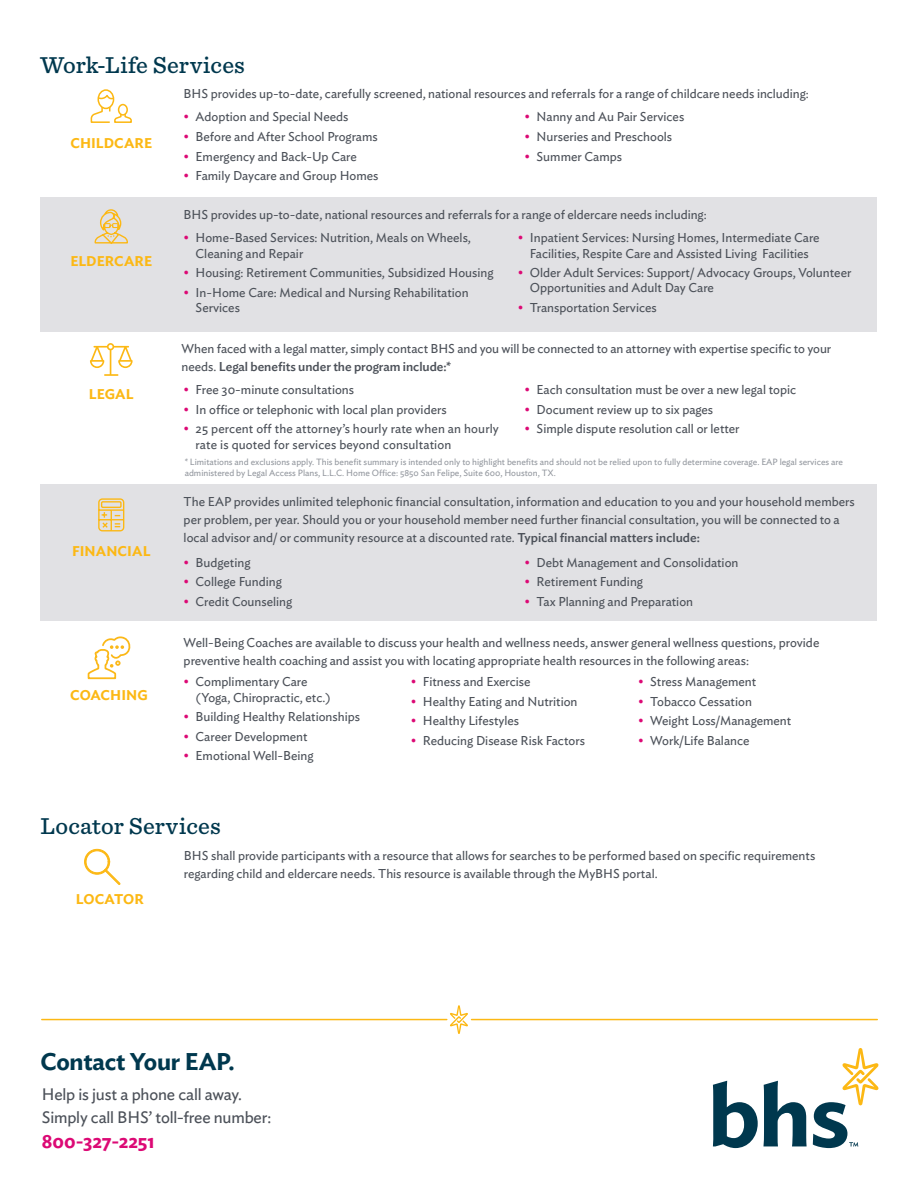
<style>
.page{position:relative;width:918px;height:1188px;background:#fff}
.page>*{position:absolute;margin:0;border:0;box-sizing:border-box;transform-origin:0 0}
.t1{font:500 24px "Sentinel";letter-spacing:.01em;color:#00384e}
.t2{font:600 24px "Ideal Sans";letter-spacing:-.01em;color:#00384e}
.t3{font:600 19.5px "Ideal Sans";color:#dc0975}
.t4{font:16.5px "Ideal Sans";letter-spacing:-.01em;color:#4c5159}
.t5{font:600 14.1px "Ideal Sans";letter-spacing:.005em;color:#fcb814}
.t6{font:12.75px/15.3px "Ideal Sans";color:#4c5159}
.Please_note__bottom{font:9px/10.8px "Ideal Sans";color:#9599a0}
.s1{color:#dc0975}
.s2{font-weight:500}
</style>
<div class="page">
<div style="left:40px;top:197px;width:838px;height:134px;background:#e1e1e4"></div>
<div style="left:40px;top:484px;width:838px;height:136px;background:#e1e1e4"></div>
<svg style="left:90px;top:343px;width:43px;height:33px"></svg>
<svg style="left:98px;top:498px;width:26px;height:33px"></svg>
<div style="left:97px;top:89px;width:17px;height:20px;border:2px solid #fcb814;border-radius:50%"></div>
<svg style="left:90px;top:92px;width:42px;height:31px"></svg>
<svg style="left:95px;top:209px;width:33px;height:35px"></svg>
<svg style="left:84px;top:849px;width:37px;height:36px"></svg>
<hr style="left:42px;top:1019px;width:405px;height:1px;background:#fcb814">
<hr style="left:472px;top:1019px;width:405px;height:1px;background:#fcb814">
<svg style="left:713px;top:1081px;width:94px;height:67px"></svg>
<svg style="left:813px;top:1048px;width:65px;height:100px"></svg>
<svg style="left:450px;top:1005px;width:18px;height:29px"></svg>
<svg style="left:88px;top:636px;width:42px;height:43px"></svg>
<p class="t1" style="left:40px;top:47px;width:206px">Work-Life Services</p>
<p class="t5" style="left:70px;top:132px;width:83px">CHILDCARE</p>
<p class="t5" style="left:70px;top:250px;width:83px">ELDERCARE</p>
<p class="t5" style="left:89px;top:383px;width:46px">LEGAL</p>
<p class="t5" style="left:72px;top:540px;width:80px">FINANCIAL</p>
<p class="t5" style="left:70px;top:684px;width:79px">COACHING</p>
<p class="t6" style="left:184px;top:85px;width:627px">BHS provides up-to-date, carefully screened, national resources and referrals for a range of childcare needs including:</p>
<p class="t6" style="left:184px;top:108px;width:166px"><span class="s1">•</span> Adoption and Special Needs</p>
<p class="t6" style="left:184px;top:128px;width:196px"><span class="s1">•</span> Before and After School Programs</p>
<p class="t6" style="left:184px;top:148px;width:175px"><span class="s1">•</span> Emergency and Back-Up Care</p>
<p class="t6" style="left:184px;top:167px;width:196px"><span class="s1">•</span> Family Daycare and Group Homes</p>
<p class="t6" style="left:525px;top:108px;width:161px"><span class="s1">•</span> Nanny and Au Pair Services</p>
<p class="t6" style="left:525px;top:128px;width:149px"><span class="s1">•</span> Nurseries and Preschools</p>
<p class="t6" style="left:525px;top:148px;width:99px"><span class="s1">•</span> Summer Camps</p>
<p class="t6" style="left:184px;top:206px;width:525px">BHS provides up-to-date, national resources and referrals for a range of eldercare needs including:</p>
<p class="t6" style="left:196px;top:229px;width:277px;text-indent:-12px"><span class="s1">•</span> Home-Based Services: Nutrition, Meals on Wheels,<br>Cleaning and Repair</p>
<p class="t6" style="left:184px;top:264px;width:311px"><span class="s1">•</span> Housing: Retirement Communities, Subsidized Housing</p>
<p class="t6" style="left:196px;top:284px;width:275px;text-indent:-12px"><span class="s1">•</span> In-Home Care: Medical and Nursing Rehabilitation<br>Services</p>
<p class="t6" style="left:518px;top:229px;width:303px;text-align:center"><span class="s1">•</span> Inpatient Services: Nursing Homes, Intermediate Care<br>Facilities, Respite Care and Assisted Living Facilities</p>
<p class="t6" style="left:530px;top:264px;width:323px;text-indent:-12px"><span class="s1">•</span> Older Adult Services: Support/ Advocacy Groups, Volunteer<br>Opportunities and Adult Day Care</p>
<p class="t6" style="left:518px;top:299px;width:140px"><span class="s1">•</span> Transportation Services</p>
<p class="t6" style="left:182px;top:339px;width:651px;line-height:18px">When faced with a legal matter, simply contact BHS and you will be connected to an attorney with expertise specific to your needs. <span class="s2">Legal benefits under the program include:*</span></p>
<p class="t6" style="left:184px;top:381px;width:172px"><span class="s1">•</span> Free 30-minute consultations</p>
<p class="t6" style="left:184px;top:401px;width:265px"><span class="s1">•</span> In office or telephonic with local plan providers</p>
<p class="t6" style="left:196px;top:420px;width:305px;text-indent:-12px"><span class="s1">•</span> 25 percent off the attorney’s hourly rate when an hourly rate is quoted for services beyond consultation</p>
<p class="t6" style="left:525px;top:381px;width:273px"><span class="s1">•</span> Each consultation must be over a new legal topic</p>
<p class="t6" style="left:525px;top:401px;width:190px"><span class="s1">•</span> Document review up to six pages</p>
<p class="t6" style="left:525px;top:420px;width:217px"><span class="s1">•</span> Simple dispute resolution call or letter</p>
<p class="Please_note__bottom" style="left:185px;top:456px;width:660px">* Limitations and exclusions apply. This benefit summary is intended only to highlight benefits and should not be relied upon to fully determine coverage. EAP legal services are administered by Legal Access Plans, L.L.C. Home Office: 5850 San Felipe, Suite 600, Houston, TX.</p>
<p class="t6" style="left:184px;top:491px;width:673px;line-height:18px">The EAP provides unlimited telephonic financial consultation, information and education to you and your household members per problem, per year. Should you or your household member need further financial consultation, you will be connected to a local advisor and/ or community resource at a discounted rate. <span class="s2">Typical financial matters include:</span></p>
<p class="t6" style="left:184px;top:554px;width:68px"><span class="s1">•</span> Budgeting</p>
<p class="t6" style="left:184px;top:573px;width:100px"><span class="s1">•</span> College Funding</p>
<p class="t6" style="left:184px;top:593px;width:110px"><span class="s1">•</span> Credit Counseling</p>
<p class="t6" style="left:525px;top:554px;width:215px"><span class="s1">•</span> Debt Management and Consolidation</p>
<p class="t6" style="left:525px;top:573px;width:120px"><span class="s1">•</span> Retirement Funding</p>
<p class="t6" style="left:525px;top:593px;width:170px"><span class="s1">•</span> Tax Planning and Preparation</p>
<p class="t6" style="left:184px;top:632px;width:637px;line-height:18px">Well-Being Coaches are available to discuss your health and wellness needs, answer general wellness questions, provide preventive health coaching and assist you with locating appropriate health resources in the following areas:</p>
<p class="t6" style="left:196px;top:673px;width:137px;text-indent:-12px"><span class="s1">•</span> Complimentary Care (Yoga, Chiropractic, etc.)</p>
<p class="t6" style="left:184px;top:708px;width:178px"><span class="s1">•</span> Building Healthy Relationships</p>
<p class="t6" style="left:184px;top:728px;width:125px"><span class="s1">•</span> Career Development</p>
<p class="t6" style="left:184px;top:747px;width:131px"><span class="s1">•</span> Emotional Well-Being</p>
<p class="t6" style="left:411px;top:673px;width:121px"><span class="s1">•</span> Fitness and Exercise</p>
<p class="t6" style="left:411px;top:693px;width:168px"><span class="s1">•</span> Healthy Eating and Nutrition</p>
<p class="t6" style="left:411px;top:712px;width:110px"><span class="s1">•</span> Healthy Lifestyles</p>
<p class="t6" style="left:411px;top:732px;width:176px"><span class="s1">•</span> Reducing Disease Risk Factors</p>
<p class="t6" style="left:638px;top:673px;width:120px"><span class="s1">•</span> Stress Management</p>
<p class="t6" style="left:638px;top:693px;width:115px"><span class="s1">•</span> Tobacco Cessation</p>
<p class="t6" style="left:638px;top:712px;width:155px"><span class="s1">•</span> Weight Loss/Management</p>
<p class="t6" style="left:638px;top:732px;width:113px"><span class="s1">•</span> Work/Life Balance</p>
<p class="t1" style="left:40px;top:808px;width:182px">Locator Services</p>
<p class="t6" style="left:184px;top:845px;width:633px;line-height:18px">BHS shall provide participants with a resource that allows for searches to be performed based on specific requirements regarding child and eldercare needs. This resource is available through the MyBHS portal.</p>
<p class="t5" style="left:76px;top:888px;width:70px">LOCATOR</p>
<p class="t2" style="left:40px;top:1043px;width:196px">Contact Your EAP.</p>
<p class="t4" style="left:42px;top:1082px;width:202px">Help is just a phone call away.</p>
<p class="t4" style="left:42px;top:1104px;width:231px">Simply call BHS’ toll-free number:</p>
<p class="t3" style="left:42px;top:1126px;width:114px">800-327-2251</p>
</div>
